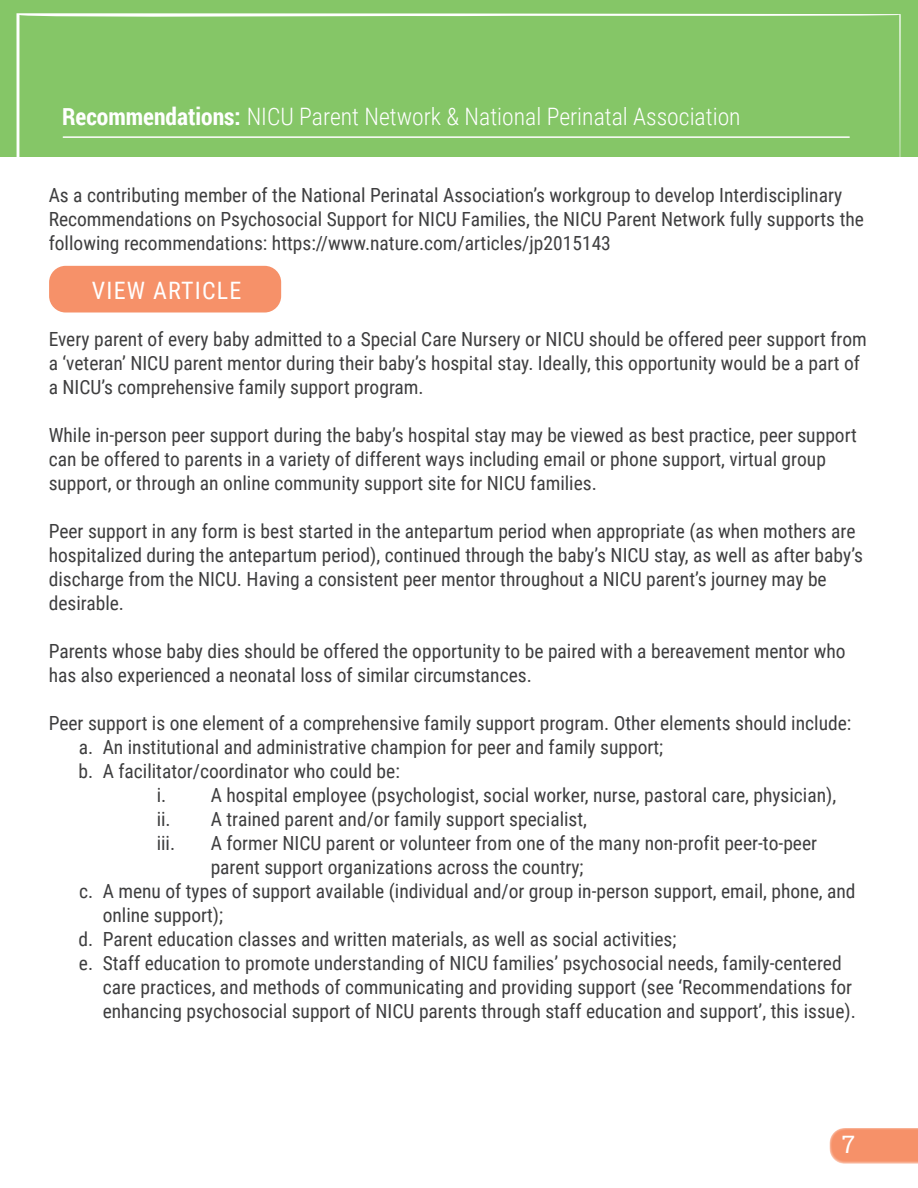
<style>
.page{position:relative;width:918px;height:1188px;background:#fff}
.page>*{position:absolute;margin:0;border:0;box-sizing:border-box;transform-origin:0 0}
.t1{font:300 24px "Roboto Condensed";color:#fff}
.t2{font:24px "Roboto Condensed";letter-spacing:.05em;color:#fff}
.t3{font:24px "Roboto Slab";color:#fff}
.t4{font:19.5px/24px "Roboto Condensed";color:#3e3e3f}
.s1{font-weight:700}
</style>
<div class="page">
<svg style="left:830px;top:1128px;width:88px;height:36px;background:#f69873"></svg>
<div style="left:0;top:0;width:918px;height:157px;background:#85c667"></div>
<svg style="left:16px;top:13px;width:885px;height:253px"></svg>
<hr style="left:63px;top:136px;width:786px;height:2px;background:#fff">
<div style="left:49px;top:266px;width:232px;height:46px;background:#f69169;border-radius:16px"></div>
<p class="t1" style="left:62px;top:99px;width:680px"><span class="s1">Recommendations:</span> NICU Parent Network &amp; National Perinatal Association</p>
<p class="t4" style="left:49px;top:182px;width:817px">As a contributing member of the National Perinatal Association’s workgroup to develop Interdisciplinary<br>Recommendations on Psychosocial Support for NICU Families, the NICU Parent Network fully supports the following recommendations: https://www.nature.com/articles/jp2015143</p>
<p class="t2" style="left:92px;top:273px;width:151px">VIEW ARTICLE</p>
<p class="t4" style="left:49px;top:326px;width:820px">Every parent of every baby admitted to a Special Care Nursery or NICU should be offered peer support from a ‘veteran’ NICU parent mentor during their baby’s hospital stay. Ideally, this opportunity would be a part of a NICU’s comprehensive family support program.</p>
<p class="t4" style="left:49px;top:423px;width:810px">While in-person peer support during the baby’s hospital stay may be viewed as best practice, peer support can be offered to parents in a variety of different ways including email or phone support, virtual group support, or through an online community support site for NICU families.</p>
<p class="t4" style="left:49px;top:519px;width:816px">Peer support in any form is best started in the antepartum period when appropriate (as when mothers are hospitalized during the antepartum period), continued through the baby’s NICU stay, as well as after baby’s discharge from the NICU. Having a consistent peer mentor throughout a NICU parent’s journey may be desirable.</p>
<p class="t4" style="left:49px;top:639px;width:798px">Parents whose baby dies should be offered the opportunity to be paired with a bereavement mentor who has also experienced a neonatal loss of similar circumstances.</p>
<p class="t4" style="left:49px;top:711px;width:804px">Peer support is one element of a comprehensive family support program. Other elements should include:</p>
<p class="t4" style="left:79px;top:735px;width:586px">a. An institutional and administrative champion for peer and family support;</p>
<p class="t4" style="left:78px;top:759px;width:323px">b. A facilitator/coordinator who could be:</p>
<p class="t4" style="left:157px;top:783px;width:681px">i. A hospital employee (psychologist, social worker, nurse, pastoral care, physician),</p>
<p class="t4" style="left:157px;top:807px;width:432px">ii. A trained parent and/or family support specialist,</p>
<p class="t4" style="left:157px;top:831px;width:20px">iii.</p>
<p class="t4" style="left:211px;top:831px;width:608px">A former NICU parent or volunteer from one of the many non-profit peer-to-peer</p>
<p class="t4" style="left:211px;top:855px;width:374px">parent support organizations across the country;</p>
<p class="t4" style="left:79px;top:879px;width:778px">c. A menu of types of support available (individual and/or group in-person support, email, phone, and</p>
<p class="t4" style="left:103px;top:903px;width:122px">online support);</p>
<p class="t4" style="left:78px;top:927px;width:600px">d. Parent education classes and written materials, as well as social activities;</p>
<p class="t4" style="left:79px;top:951px;width:764px">e. Staff education to promote understanding of NICU families’ psychosocial needs, family-centered</p>
<p class="t4" style="left:103px;top:975px;width:751px">care practices, and methods of communicating and providing support (see ‘Recommendations for</p>
<p class="t4" style="left:103px;top:999px;width:755px">enhancing psychosocial support of NICU parents through staff education and support’, this issue).</p>
<p class="t3" style="left:842px;top:1128px;width:15px">7</p>
</div>
